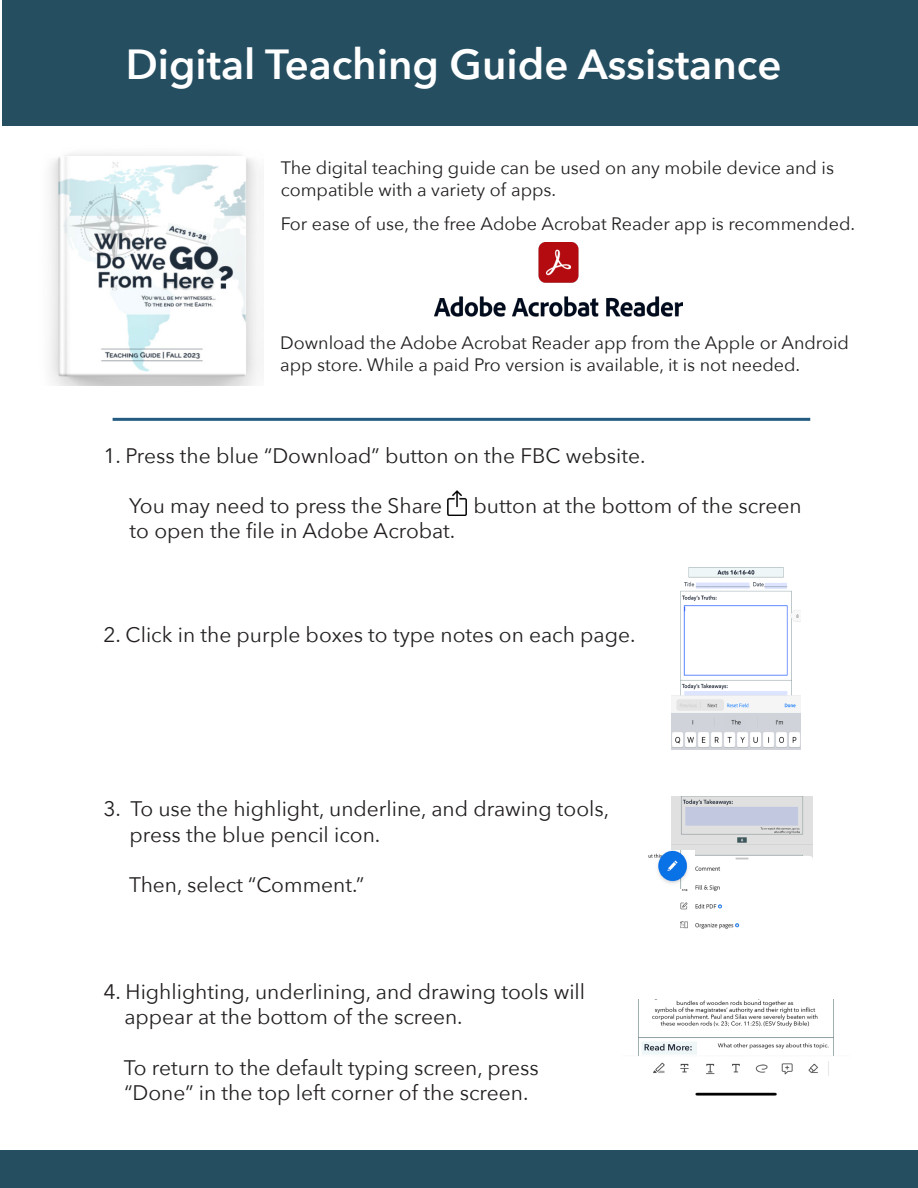
<style>
.page{position:relative;width:918px;height:1188px;background:#fff}
.page>*{position:absolute;margin:0;border:0;box-sizing:border-box;transform-origin:0 0}
.t1{font:600 42px "Avenir Next";color:#fff}
.t2{font:21px "Avenir Next";color:#231f20}
.t3{font:18px/21.6px "Avenir Next";color:#231f20}
</style>
<div class="page">
<div style="left:2px;top:0;width:916px;height:125px;background:#254f61"></div>
<div style="left:0;top:1150px;width:918px;height:38px;background:#254f61"></div>
<img style="left:50px;top:153px;width:212px;height:233px">
<img style="left:434px;top:243px;width:249px;height:74px">
<img style="left:672px;top:567px;width:128px;height:182px">
<img style="left:672px;top:797px;width:140px;height:132px">
<img style="left:638px;top:999px;width:196px;height:97px">
<img style="left:649px;top:850px;width:46px;height:38px">
<hr style="left:113px;top:418px;width:697px;height:3px;background:#235c80">
<img style="left:448px;top:491px;width:18px;height:25px">
<p class="t1" style="left:126px;top:28px;width:657px">Digital Teaching Guide Assistance</p>
<p class="t3" style="left:281px;top:157px;width:555px">The digital teaching guide can be used on any mobile device and is compatible with a variety of apps.</p>
<p class="t3" style="left:281px;top:212px;width:576px">For ease of use, the free Adobe Acrobat Reader app is recommended.</p>
<p class="t3" style="left:280px;top:332px;width:570px">Download the Adobe Acrobat Reader app from the Apple or Android app store. While a paid Pro version is available, it is not needed.</p>
<p class="t2" style="left:103px;top:438px;width:544px">1. Press the blue “Download” button on the FBC website.</p>
<p class="t2" style="left:129px;top:488px;width:314px">You may need to press the Share</p>
<p class="t2" style="left:474px;top:488px;width:330px">button at the bottom of the screen</p>
<p class="t2" style="left:130px;top:513px;width:327px">to open the file in Adobe Acrobat.</p>
<p class="t2" style="left:103px;top:617px;width:534px">2. Click in the purple boxes to type notes on each page.</p>
<p class="t2" style="left:103px;top:791px;width:507px">3. To use the highlight, underline, and drawing tools,</p>
<p class="t2" style="left:130px;top:817px;width:252px">press the blue pencil icon.</p>
<p class="t2" style="left:129px;top:867px;width:237px">Then, select “Comment.”</p>
<p class="t2" style="left:103px;top:974px;width:483px">4. Highlighting, underlining, and drawing tools will</p>
<p class="t2" style="left:124px;top:999px;width:340px">appear at the bottom of the screen.</p>
<p class="t2" style="left:124px;top:1050px;width:416px">To return to the default typing screen, press</p>
<p class="t2" style="left:124px;top:1075px;width:406px">“Done” in the top left corner of the screen.</p>
</div>
